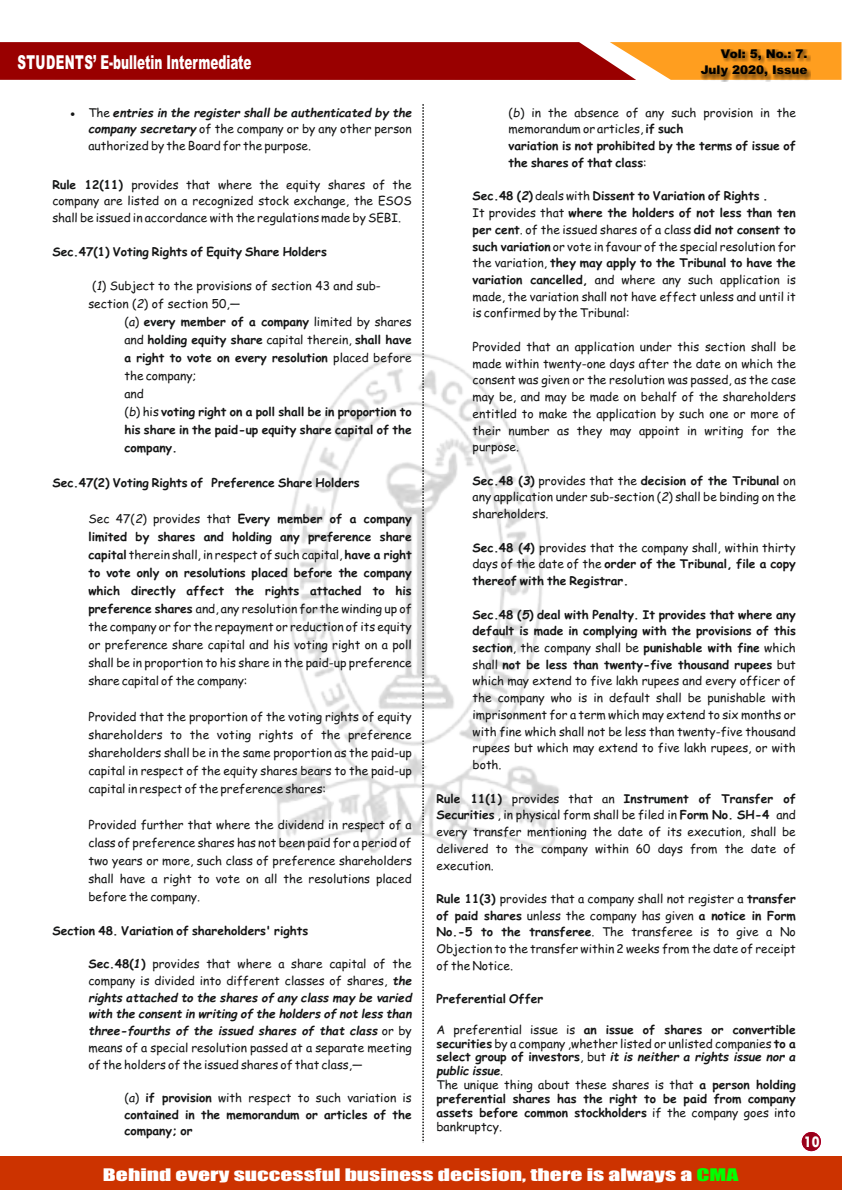
<style>
.page{position:relative;width:842px;height:1191px;background:#fff}
.page>*{position:absolute;margin:0;border:0;box-sizing:border-box;transform-origin:0 0}
.t1{font:900 19.2px "Arial";color:#fff;scale:.63 1}
.t2{font:16px "Impact";color:#fff;scale:1.48 1}
.t3{font:800 condensed 16px "Tw Cen";color:#fff}
.t4{font:12px/16.7px "Comic Sans MS";color:#151616;text-align:justify}
.t5{font:700 12px/18px "Comic Sans MS";color:#151616}
.t6{font:900 12px/16.9px "Arial";color:#000;text-align:right}
.s1{font-weight:700;font-style:italic}
.s2{font-weight:700}
.s3{font-style:italic}
.s4{font-weight:400}
.s5{font-weight:400;font-style:italic}
.s6{color:#0f0}
</style>
<div class="page">
<svg style="left:0;top:42px;width:841px;height:38px;background:#ac2311"></svg>
<div style="left:0;top:1156px;width:842px;height:33px;background:#c30"></div>
<div style="left:802px;top:1132px;width:19px;height:19px;background:#99001a;border-radius:50%"></div>
<img style="left:274px;top:353px;width:285px;height:500px">
<div style="left:700px;top:49px;width:110px;height:32px;background:#000;opacity:.49"></div>
<svg style="left:422px;top:104px;width:2px;height:1038px"></svg>
<h1 class="t1" style="left:17px;top:56px;width:373px">STUDENTS’ E-bulletin Intermediate</h1>
<p class="t4" style="left:88px;top:105px;width:325px;text-indent:-18px">• The <span class="s1">entries in the register shall be authenticated by the company secretary</span> of the company or by any other person authorized by the Board for the purpose.</p>
<p class="t4" style="left:52px;top:177px;width:361px"><span class="s2">Rule 12(11)</span> provides that where the equity shares of the company are listed on a recognized stock exchange, the ESOS shall be issued in accordance with the regulations made by SEBI.</p>
<p class="t5" style="left:52px;top:243px;width:276px">Sec.47(1) Voting Rights of Equity Share Holders</p>
<p class="t4" style="left:88px;top:278px;width:294px;line-height:18px">(<span class="s3">1</span>) Subject to the provisions of section 43 and sub&shy;section (<span class="s3">2</span>) of section 50,—</p>
<p class="t5" style="left:124px;top:314px;width:289px"><span class="s4">(</span><span class="s5">a</span><span class="s4">)</span> every member of a company <span class="s4">limited by shares and</span> holding equity share <span class="s4">capital therein,</span> shall have a right to vote on every resolution <span class="s4">placed before the company;<br>and<br>(</span><span class="s5">b</span><span class="s4">) his</span> voting right on a poll shall be in proportion to his share in the paid-up equity share capital of the company.</p>
<p class="t5" style="left:52px;top:475px;width:309px">Sec.47(2) Voting Rights of Preference Share Holders</p>
<p class="t4" style="left:88px;top:511px;width:325px;line-height:18px">Sec 47(<span class="s3">2</span>) provides that <span class="s2">Every member of a company limited by shares and holding any preference share capital</span> therein shall, in respect of such capital, <span class="s2">have a right to vote only on resolutions placed before the company which directly affect the rights attached to his preference shares</span> and, any resolution for the winding up of the company or for the repayment or reduction of its equity or preference share capital and his voting right on a poll shall be in proportion to his share in the paid-up preference share capital of the company:</p>
<p class="t4" style="left:88px;top:709px;width:325px;line-height:18px">Provided that the proportion of the voting rights of equity shareholders to the voting rights of the preference shareholders shall be in the same proportion as the paid-up capital in respect of the equity shares bears to the paid-up capital in respect of the preference shares:</p>
<p class="t4" style="left:88px;top:817px;width:325px;line-height:18px">Provided further that where the dividend in respect of a class of preference shares has not been paid for a period of two years or more, such class of preference shareholders shall have a right to vote on all the resolutions placed before the company.</p>
<p class="t5" style="left:52px;top:922px;width:257px">Section 48. Variation of shareholders' rights</p>
<p class="t4" style="left:88px;top:956px;width:325px"><span class="s2">Sec.48(</span><span class="s1">1</span><span class="s2">)</span> provides that where a share capital of the company is divided into different classes of shares, <span class="s1">the rights attached to the shares of any class may be varied with the consent in writing of the holders of not less than three-fourths of the issued shares of that class</span> or by means of a special resolution passed at a separate meeting of the holders of the issued shares of that class,—</p>
<p class="t5" style="left:124px;top:1090px;width:289px;line-height:16.7px;text-align:justify"><span class="s4">(</span><span class="s5">a</span><span class="s4">)</span> if provision <span class="s4">with respect to such variation is </span>contained in the memorandum or articles of the company; or</p>
<p class="t6" style="left:701px;top:46px;width:108px">Vol: 5, No.: 7.<br>July 2020, Issue</p>
<p class="t5" style="left:509px;top:105px;width:289px;line-height:16.7px"><span class="s4">(</span><span class="s5">b</span><span class="s4">) in the absence of any such provision in the memorandum or articles,</span> if such<br>variation is not prohibited by the terms of issue of the shares of that class<span class="s4">:</span></p>
<p class="t4" style="left:473px;top:189px;width:325px;text-align:left"><span class="s2">Sec.48 (</span><span class="s1">2</span><span class="s2">)</span> deals with <span class="s2">Dissent to Variation of Rights .<br></span>It provides that <span class="s2">where the holders of not less than ten per cent</span>. of the issued shares of a class <span class="s2">did not consent to such variation</span> or vote in favour of the special resolution for the variation, <span class="s2">they may apply to the Tribunal to have the variation cancelled,</span> and where any such application is made, the variation shall not have effect unless and until it is confirmed by the Tribunal:</p>
<p class="t4" style="left:473px;top:339px;width:325px">Provided that an application under this section shall be made within twenty-one days after the date on which the consent was given or the resolution was passed, as the case may be, and may be made on behalf of the shareholders entitled to make the application by such one or more of their number as they may appoint in writing for the purpose.</p>
<p class="t4" style="left:473px;top:473px;width:325px"><span class="s2">Sec.48 (</span><span class="s1">3</span><span class="s2">)</span> provides that the <span class="s2">decision of the Tribunal</span> on any application under sub-section (<span class="s3">2</span>) shall be binding on the shareholders.</p>
<p class="t5" style="left:473px;top:540px;width:325px;line-height:16.7px;text-align:justify">Sec.48 (<span class="s3">4</span>) <span class="s4">provides that the company shall, within thirty days of the date of the</span> order of the Tribunal, file a copy thereof with the Registrar.</p>
<p class="t4" style="left:473px;top:607px;width:325px"><span class="s2">Sec.48 (</span><span class="s1">5</span><span class="s2">) deal with Penalty. It provides that where any default is made in complying with the provisions of this section</span>, the company shall be <span class="s2">punishable with fine</span> which shall <span class="s2">not be less than twenty-five thousand rupees</span> but which may extend to five lakh rupees and every officer of the company who is in default shall be punishable with imprisonment for a term which may extend to six months or with fine which shall not be less than twenty-five thousand rupees but which may extend to five lakh rupees, or with both.</p>
<p class="t4" style="left:436px;top:791px;width:361px"><span class="s2">Rule 11(1)</span> provides that an <span class="s2">Instrument of Transfer of Securities</span> , in physical form shall be filed in <span class="s2">Form No. SH-4</span> and every transfer mentioning the date of its execution, shall be delivered to the company within 60 days from the date of execution.</p>
<p class="t4" style="left:436px;top:891px;width:361px"><span class="s2">Rule 11(3)</span> provides that a company shall not register a <span class="s2">transfer of paid shares</span> unless the company has given <span class="s2">a notice in Form No.-5 to the transferee</span>. The transferee is to give a No Objection to the transfer within 2 weeks from the date of receipt of the Notice.</p>
<p class="t5" style="left:436px;top:991px;width:108px">Preferential Offer</p>
<p class="t5" style="left:436px;top:1023px;width:361px;line-height:13.8px"><span class="s4">A preferential issue is</span> an issue of shares or convertible securities <span class="s4">by a company ,whether listed or unlisted companies</span> to a select group of investors<span class="s4">, but</span> <span class="s3">it is neither a rights issue nor a public issue</span><span class="s4">.<br>The unique thing about these shares is that</span> a person holding preferential shares has the right to be paid from company assets before common stockholders <span class="s4">if the company goes into bankruptcy.</span></p>
<h2 class="t3" style="left:802px;top:1136px;width:19px">33i 1038</h2>
<h2 class="t2" style="left:103px;top:1168px;width:431px">Behind every successful business decision, there is always a <span class="s6">CMA</span></h2>
</div>
